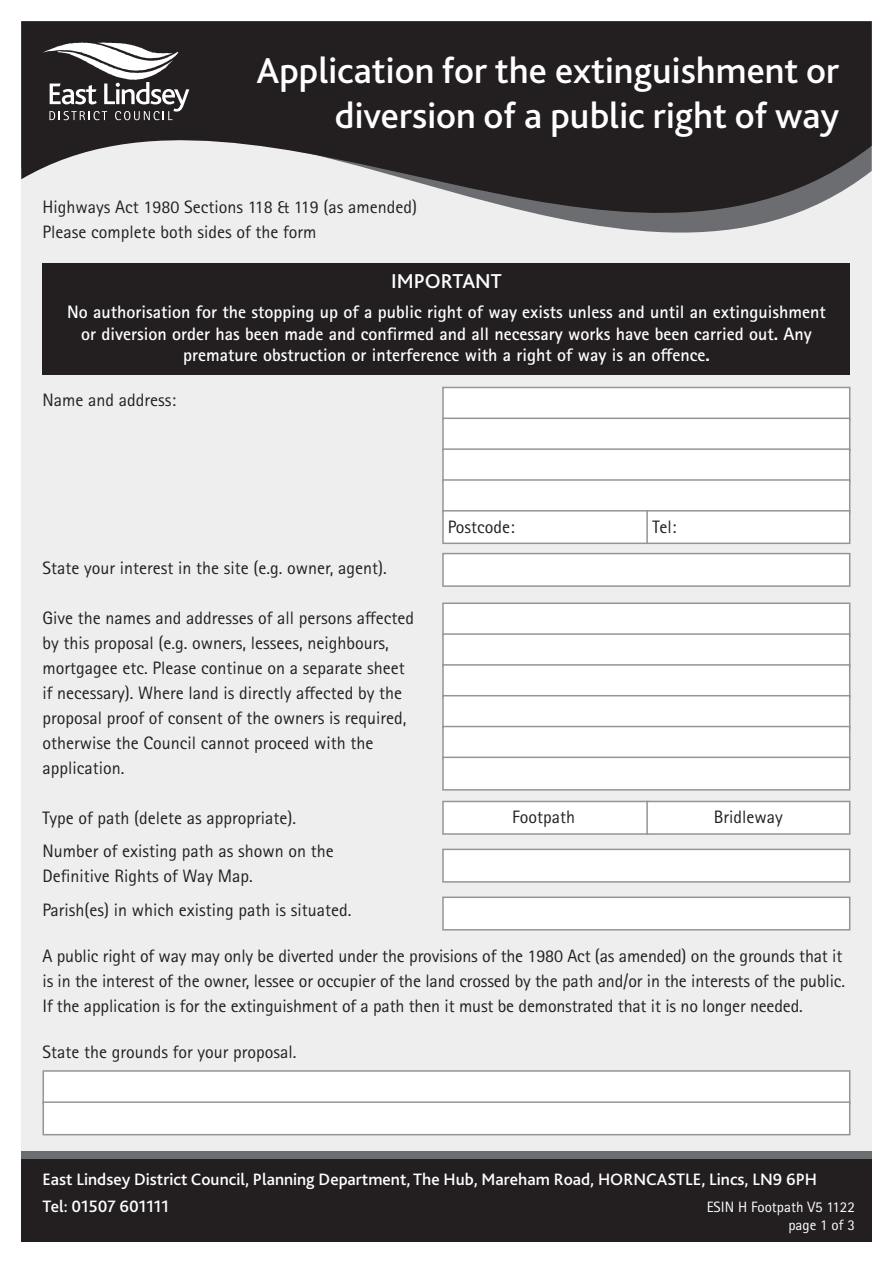
<style>
.page{position:relative;width:893px;height:1263px;background:#fff}
.page>*{position:absolute;margin:0;border:0;box-sizing:border-box;transform-origin:0 0}
.White_Heading{font:500 37.5px/45px "Bliss";color:#fff;text-align:right}
.Sub_heading{font:500 21px "Bliss";color:#fff}
.Body{font:18px/25px "Rotis Sans Serif Pro";color:#231f20}
.t1{font:700 18px/21.6px "Rotis Sans Serif Pro";color:#fff;text-align:center}
.t2{font:500 17.25px "Bliss";color:#fff}
.t3{font:15px/18px "Rotis Sans Serif Pro";color:#fff;text-align:right}
</style>
<div class="page">
<div style="left:22px;top:21px;width:850px;height:1220px;background:#eeeeef"></div>
<svg style="left:21px;top:21px;width:851px;height:318px;fill:#231f20"></svg>
<svg style="left:43px;top:42px;width:146px;height:78px;background:#686566"></svg>
<div style="left:21px;top:1151px;width:851px;height:64px;background:#6c6d70"></div>
<div style="left:21px;top:1159px;width:851px;height:83px;background:#231f20"></div>
<div style="left:43px;top:264px;width:807px;height:111px;background:#231f20"></div>
<div style="left:442px;top:387px;width:408px;height:34px;background:#fff;border:2px solid #939598"></div>
<div style="left:442px;top:418px;width:408px;height:34px;background:#fff;border:2px solid #939598"></div>
<div style="left:442px;top:448px;width:408px;height:34px;background:#fff;border:2px solid #939598"></div>
<div style="left:442px;top:479px;width:408px;height:34px;background:#fff;border:2px solid #939598"></div>
<div style="left:442px;top:510px;width:207px;height:34px;background:#fff;border:2px solid #939598"></div>
<div style="left:646px;top:510px;width:204px;height:34px;background:#fff;border:2px solid #939598"></div>
<div style="left:442px;top:553px;width:408px;height:34px;background:#fff;border:2px solid #939598"></div>
<div style="left:442px;top:602px;width:408px;height:34px;background:#fff;border:2px solid #939598"></div>
<div style="left:442px;top:633px;width:408px;height:34px;background:#fff;border:2px solid #939598"></div>
<div style="left:442px;top:664px;width:408px;height:34px;background:#fff;border:2px solid #939598"></div>
<div style="left:442px;top:695px;width:408px;height:34px;background:#fff;border:2px solid #939598"></div>
<div style="left:442px;top:726px;width:408px;height:34px;background:#fff;border:2px solid #939598"></div>
<div style="left:442px;top:756px;width:408px;height:35px;background:#fff;border:2px solid #939598"></div>
<div style="left:442px;top:801px;width:207px;height:34px;background:#fff;border:2px solid #939598"></div>
<div style="left:646px;top:801px;width:204px;height:34px;background:#fff;border:2px solid #939598"></div>
<div style="left:442px;top:849px;width:408px;height:34px;background:#fff;border:2px solid #939598"></div>
<div style="left:442px;top:896px;width:408px;height:34px;background:#fff;border:2px solid #939598"></div>
<div style="left:43px;top:1070px;width:807px;height:34px;background:#fff;border:2px solid #939598"></div>
<div style="left:43px;top:1101px;width:807px;height:34px;background:#fff;border:2px solid #939598"></div>
<p class="White_Heading" style="left:256px;top:48px;width:584px">Application for the extinguishment or diversion of a public right of way</p>
<p class="Body" style="left:43px;top:195px;width:376px">Highways Act 1980 Sections 118 &amp; 119 (as amended)<br>Please complete both sides of the form</p>
<p class="Sub_heading" style="left:391px;top:268px;width:112px">IMPORTANT</p>
<p class="t1" style="left:67px;top:301px;width:760px">No authorisation for the stopping up of a public right of way exists unless and until an extinguishment or diversion order has been made and confirmed and all necessary works have been carried out. Any premature obstruction or interference with a right of way is an offence.</p>
<p class="Body" style="left:43px;top:387px;width:135px">Name and address:</p>
<p class="Body" style="left:43px;top:555px;width:346px">State your interest in the site (e.g. owner, agent).</p>
<p class="Body" style="left:43px;top:605px;width:373px">Give the names and addresses of all persons affected by this proposal (e.g. owners, lessees, neighbours, mortgagee etc. Please continue on a separate sheet if necessary). Where land is directly affected by the proposal proof of consent of the owners is required, otherwise the Council cannot proceed with the application.</p>
<p class="Body" style="left:43px;top:805px;width:255px">Type of path (delete as appropriate).</p>
<p class="Body" style="left:43px;top:838px;width:293px">Number of existing path as shown on the<br>Definitive Rights of Way Map.</p>
<p class="Body" style="left:43px;top:897px;width:310px">Parish(es) in which existing path is situated.</p>
<p class="Body" style="left:448px;top:514px;width:68px">Postcode:</p>
<p class="Body" style="left:652px;top:514px;width:25px">Tel:</p>
<p class="Body" style="left:512px;top:805px;width:64px">Footpath</p>
<p class="Body" style="left:714px;top:805px;width:70px">Bridleway</p>
<p class="Body" style="left:43px;top:944px;width:804px">A public right of way may only be diverted under the provisions of the 1980 Act (as amended) on the grounds that it is in the interest of the owner, lessee or occupier of the land crossed by the path and/or in the interests of the public.<br>If the application is for the extinguishment of a path then it must be demonstrated that it is no longer needed.</p>
<p class="Body" style="left:43px;top:1039px;width:255px">State the grounds for your proposal.</p>
<p class="t2" style="left:43px;top:1169px;width:776px">East Lindsey District Council, Planning Department, The Hub, Mareham Road, HORNCASTLE, Lincs, LN9 6PH</p>
<p class="t2" style="left:43px;top:1196px;width:128px">Tel: 01507 601111</p>
<p class="t3" style="left:707px;top:1198px;width:150px">ESIN H Footpath V5 1122 page 1 of 3</p>
</div>
